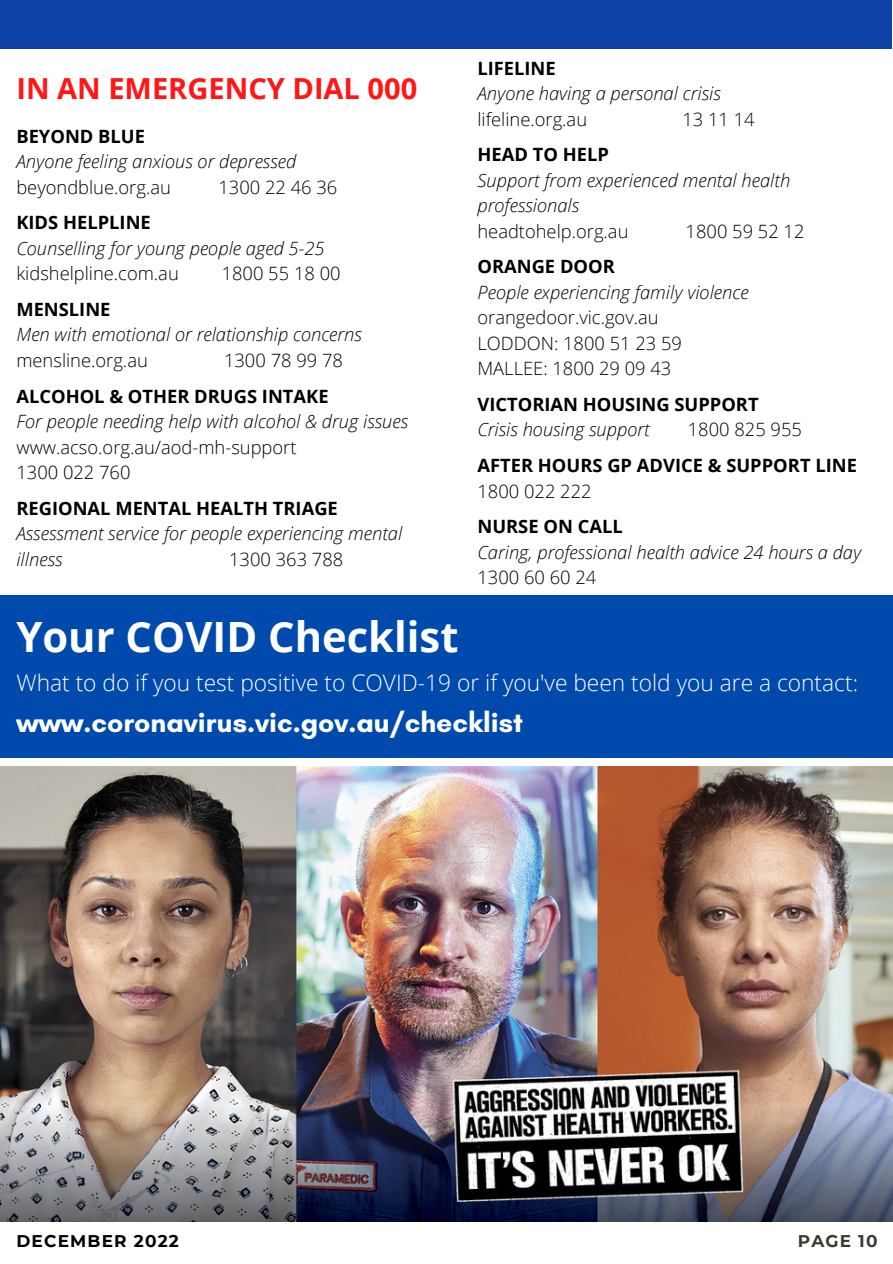
<style>
.page{position:relative;width:893px;height:1264px;background:#fff}
.page>*{position:absolute;margin:0;border:0;box-sizing:border-box;transform-origin:0 0}
.t1{font:700 41.7px "Open Sans";color:#fff}
.t2{font:700 28.95px "Open Sans";color:#ff1616}
.t3{font:700 28.5px "Glacial Indifference";color:#fff}
.t4{font:300 22.8px "Open Sans";color:#fff}
.t5{font:italic 300 18.3px/25.5px "Open Sans";color:#000}
.t6{font:300 18.3px/25.5px "Open Sans";color:#000}
.t7{font:700 18.3px "Open Sans";color:#000}
.t8{font:700 16.95px "Montserrat";letter-spacing:.07em;color:#000}
.t9{font:700 16.95px "Montserrat";letter-spacing:.07em;color:#3f3931}
</style>
<div class="page">
<div style="left:0;top:595px;width:892px;height:163px;background:#004aad"></div>
<div style="left:0;top:0;width:891px;height:49px;background:#0e43a5"></div>
<img style="left:0;top:767px;width:892px;height:454px">
<h2 class="t2" style="left:16px;top:68px;width:402px">IN AN EMERGENCY DIAL 000</h2>
<p class="t7" style="left:16px;top:123px;width:130px">BEYOND BLUE</p>
<p class="t5" style="left:16px;top:148px;width:281px">Anyone feeling anxious or depressed</p>
<p class="t6" style="left:16px;top:174px;width:156px">beyondblue.org.au</p>
<p class="t6" style="left:218px;top:174px;width:120px">1300 22 46 36</p>
<p class="t7" style="left:16px;top:210px;width:136px">KIDS HELPLINE</p>
<p class="t5" style="left:16px;top:235px;width:309px">Counselling for young people aged 5-25</p>
<p class="t6" style="left:16px;top:260px;width:164px">kidshelpline.com.au</p>
<p class="t6" style="left:222px;top:260px;width:120px">1800 55 18 00</p>
<p class="t7" style="left:16px;top:296px;width:96px">MENSLINE</p>
<p class="t5" style="left:16px;top:321px;width:347px">Men with emotional or relationship concerns</p>
<p class="t6" style="left:16px;top:347px;width:133px">mensline.org.au</p>
<p class="t6" style="left:224px;top:347px;width:120px">1300 78 99 78</p>
<p class="t7" style="left:16px;top:383px;width:314px">ALCOHOL &amp; OTHER DRUGS INTAKE</p>
<p class="t5" style="left:16px;top:408px;width:393px">For people needing help with alcohol &amp; drug issues</p>
<p class="t6" style="left:16px;top:433px;width:281px">www.acso.org.au/aod-mh-support<br>1300 022 760</p>
<p class="t7" style="left:16px;top:495px;width:323px">REGIONAL MENTAL HEALTH TRIAGE</p>
<p class="t5" style="left:16px;top:520px;width:387px">Assessment service for people experiencing mental illness</p>
<p class="t6" style="left:229px;top:545px;width:116px">1300 363 788</p>
<p class="t7" style="left:477px;top:55px;width:80px">LIFELINE</p>
<p class="t5" style="left:477px;top:80px;width:245px">Anyone having a personal crisis</p>
<p class="t6" style="left:477px;top:106px;width:111px">lifeline.org.au</p>
<p class="t6" style="left:682px;top:106px;width:74px">13 11 14</p>
<p class="t7" style="left:477px;top:142px;width:133px">HEAD TO HELP</p>
<p class="t5" style="left:477px;top:167px;width:314px">Support from experienced mental health professionals</p>
<p class="t6" style="left:477px;top:218px;width:152px">headtohelp.org.au</p>
<p class="t6" style="left:685px;top:218px;width:120px">1800 59 52 12</p>
<p class="t7" style="left:477px;top:254px;width:139px">ORANGE DOOR</p>
<p class="t5" style="left:477px;top:279px;width:273px">People experiencing family violence</p>
<p class="t6" style="left:477px;top:304px;width:206px">orangedoor.vic.gov.au<br>LODDON: 1800 51 23 59<br>MALLEE: 1800 29 09 43</p>
<p class="t7" style="left:477px;top:391px;width:283px">VICTORIAN HOUSING SUPPORT</p>
<p class="t5" style="left:477px;top:416px;width:174px">Crisis housing support</p>
<p class="t6" style="left:687px;top:416px;width:116px">1800 825 955</p>
<p class="t7" style="left:477px;top:452px;width:381px">AFTER HOURS GP ADVICE &amp; SUPPORT LINE</p>
<p class="t6" style="left:477px;top:478px;width:116px">1800 022 222</p>
<p class="t7" style="left:477px;top:513px;width:147px">NURSE ON CALL</p>
<p class="t5" style="left:477px;top:539px;width:385px">Caring, professional health advice 24 hours a day</p>
<p class="t6" style="left:477px;top:564px;width:120px">1300 60 60 24</p>
<h1 class="t1" style="left:16px;top:608px;width:443px">Your COVID Checklist</h1>
<p class="t4" style="left:16px;top:666px;width:843px">What to do if you test positive to COVID-19 or if you've been told you are a contact:</p>
<h3 class="t3" style="left:16px;top:704px;width:508px">www.coronavirus.vic.gov.au/checklist</h3>
<p class="t8" style="left:16px;top:1230px;width:164px">DECEMBER 2022</p>
<p class="t9" style="left:797px;top:1230px;width:81px">PAGE 10</p>
</div>
